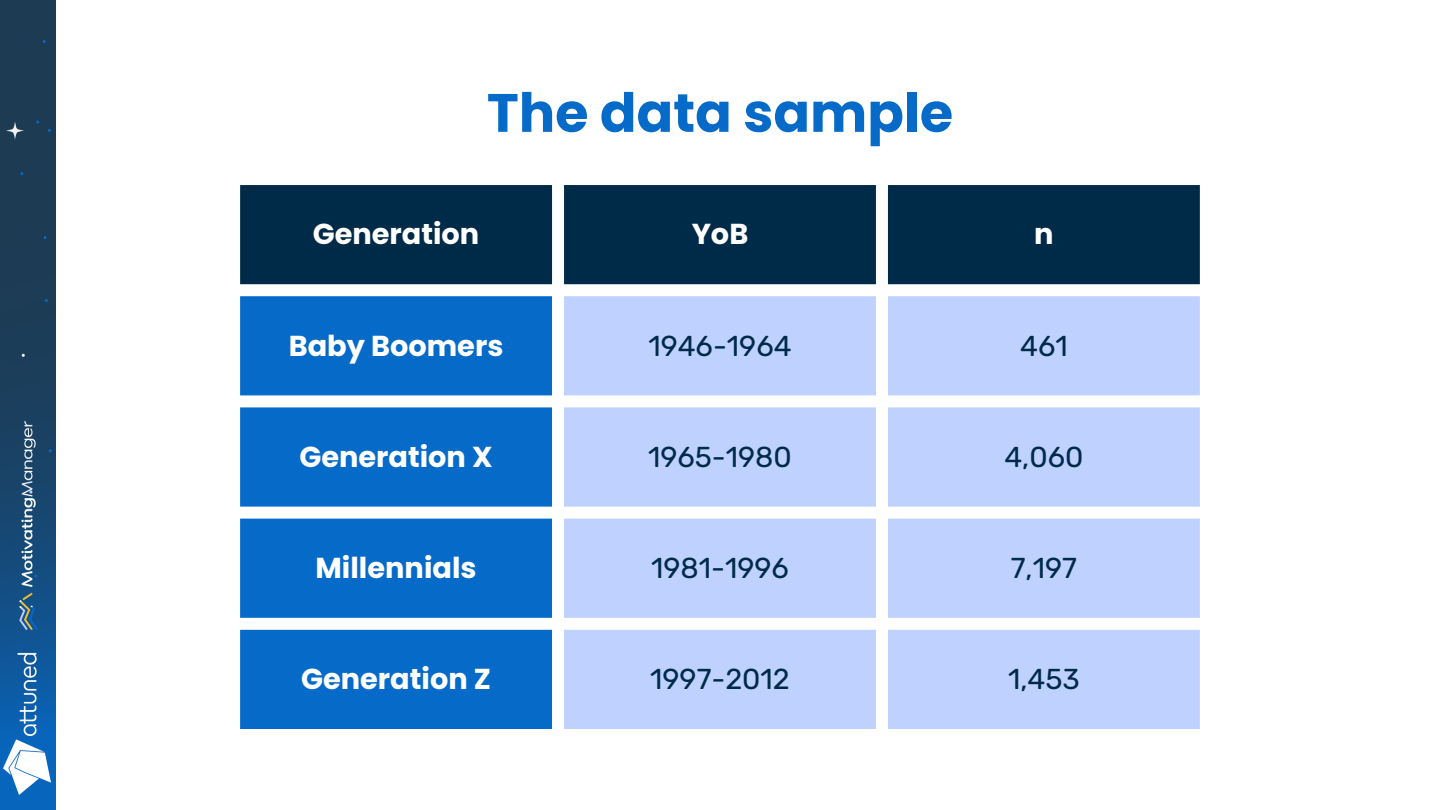
<style>
.page{position:relative;width:1440px;height:810px;background:#fff}
.page>*{position:absolute;margin:0;border:0;box-sizing:border-box;transform-origin:0 0}
.t1{font:700 54px "Poppins";color:#066ac9}
.t2{font:700 28.8px "Poppins";color:#fff}
.t3{font:28.8px "Rubik";color:#002b48}
</style>
<div class="page">
<div style="left:240px;top:185px;width:960px;height:99px;background:#002b48"></div>
<svg style="left:240px;top:296px;width:312px;height:433px;background:#1b76cd"></svg>
<svg style="left:564px;top:296px;width:636px;height:433px;background:#c5d5ff"></svg>
<img style="left:0;top:0;width:56px;height:810px">
<img style="left:0;top:418px;width:56px;height:215px">
<img style="left:2px;top:652px;width:50px;height:144px">
<h1 class="t1" style="left:487px;top:75px;width:468px">The data sample</h1>
<p class="t2" style="left:313px;top:214px;width:168px">Generation</p>
<p class="t2" style="left:692px;top:214px;width:58px">YoB</p>
<p class="t2" style="left:1034px;top:214px;width:21px">n</p>
<p class="t2" style="left:289px;top:325px;width:216px">Baby Boomers</p>
<p class="t3" style="left:648px;top:329px;width:145px">1946-1964</p>
<p class="t3" style="left:1020px;top:329px;width:49px">461</p>
<p class="t2" style="left:299px;top:437px;width:195px">Generation X</p>
<p class="t3" style="left:648px;top:440px;width:145px">1965-1980</p>
<p class="t3" style="left:1004px;top:440px;width:80px">4,060</p>
<p class="t2" style="left:316px;top:548px;width:163px">Millennials</p>
<p class="t3" style="left:651px;top:551px;width:139px">1981-1996</p>
<p class="t3" style="left:1011px;top:551px;width:68px">7,197</p>
<p class="t2" style="left:301px;top:659px;width:191px">Generation Z</p>
<p class="t3" style="left:650px;top:662px;width:141px">1997-2012</p>
<p class="t3" style="left:1008px;top:662px;width:73px">1,453</p>
</div>
